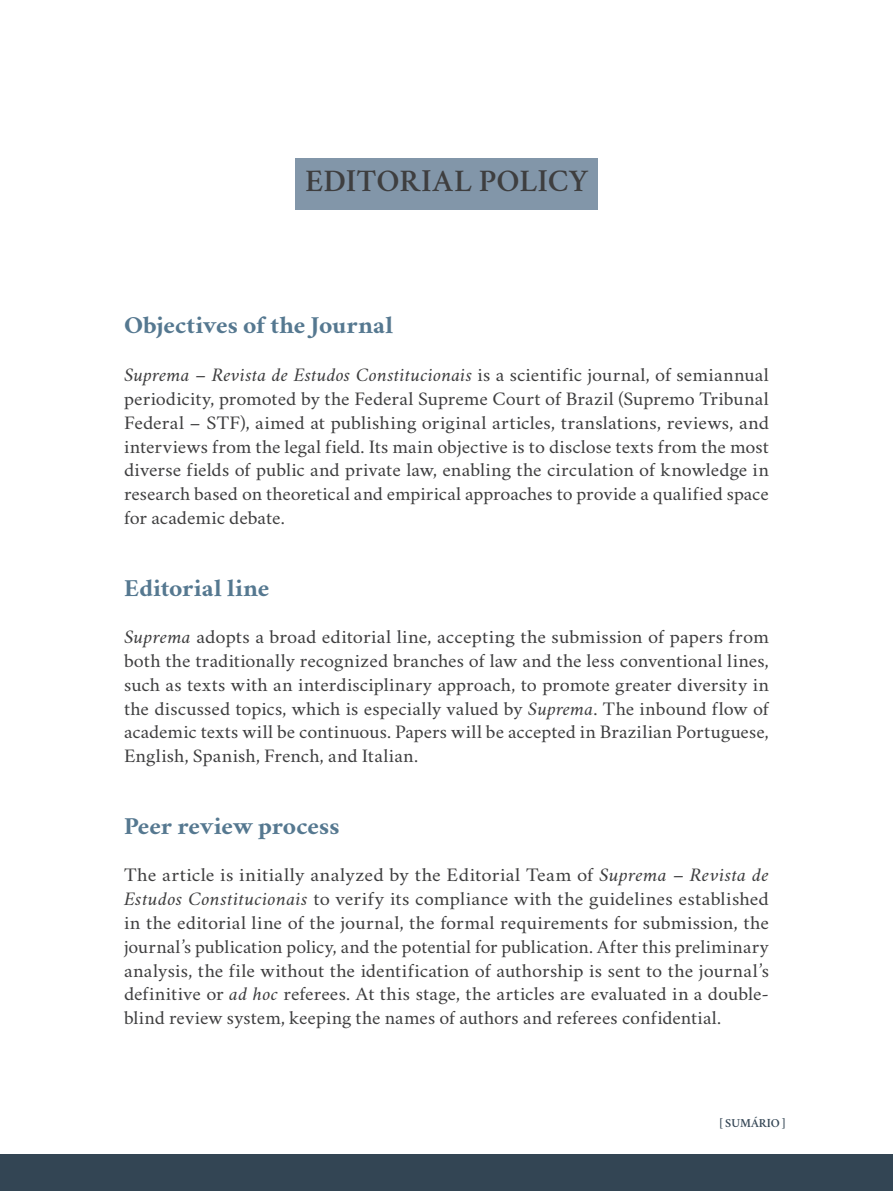
<style>
.page{position:relative;width:893px;height:1191px;background:#fff}
.page>*{position:absolute;margin:0;border:0;box-sizing:border-box;transform-origin:0 0}
.Tt_barra_de_cor{font:600 31.5px "Crimson";letter-spacing:.01em;color:#3e3e3f}
.Tt_COM_espaco{font:700 24.5px "Crimson";color:#557890;scale:1.05 1}
.TEXTO_CORRIDO_SEM_TAB{font:19.25px/23.8px "Crimson";color:#3e3e3f;text-align:justify;scale:1.07 1}
.TEXTO_CORRIDO_SEM_TAB-2{font:19.25px/23.8px "Crimson";color:#3e3e3f;text-align:justify;scale:1.05 1}
.t1{font:600 12.25px "Crimson";color:#334554}
.s1{font-style:italic}
</style>
<div class="page">
<div style="left:0;top:1154px;width:893px;height:37px;background:#334554"></div>
<div style="left:295px;top:159px;width:303px;height:51px;background:#8296a9"></div>
<p class="Tt_barra_de_cor" style="left:305px;top:158px;width:284px">EDITORIAL POLICY</p>
<p class="Tt_COM_espaco" style="left:124px;top:307px;width:258px">Objectives of the Journal</p>
<p class="TEXTO_CORRIDO_SEM_TAB-2" style="left:124px;top:360px;width:616px"><span class="s1">Suprema</span> – <span class="s1">Revista de Estudos Constitucionais</span> is a scientific journal, of semiannual periodicity, promoted by the Federal Supreme Court of Brazil (Supremo Tribunal Federal – STF), aimed at publishing original articles, translations, reviews, and interviews from the legal field. Its main objective is to disclose texts from the most diverse fields of public and private law, enabling the circulation of knowledge in research based on theoretical and empirical approaches to provide a qualified space for academic debate.</p>
<p class="Tt_COM_espaco" style="left:124px;top:569px;width:140px">Editorial line</p>
<p class="TEXTO_CORRIDO_SEM_TAB" style="left:124px;top:622px;width:604px"><span class="s1">Suprema</span> adopts a broad editorial line, accepting the submission of papers from both the traditionally recognized branches of law and the less conventional lines, such as texts with an interdisciplinary approach, to promote greater diversity in the discussed topics, which is especially valued by <span class="s1">Suprema</span>. The inbound flow of academic texts will be continuous. Papers will be accepted in Brazilian Portuguese, English, Spanish, French, and Italian.</p>
<p class="Tt_COM_espaco" style="left:124px;top:807px;width:207px">Peer review process</p>
<p class="TEXTO_CORRIDO_SEM_TAB" style="left:124px;top:860px;width:604px">The article is initially analyzed by the Editorial Team of <span class="s1">Suprema</span> – <span class="s1">Revista de Estudos Constitucionais</span> to verify its compliance with the guidelines established in the editorial line of the journal, the formal requirements for submission, the journal’s publication policy, and the potential for publication. After this preliminary analysis, the file without the identification of authorship is sent to the journal’s definitive or <span class="s1">ad hoc</span> referees. At this stage, the articles are evaluated in a double&shy;blind review system, keeping the names of authors and referees confidential.</p>
<p class="t1" style="left:719px;top:1114px;width:68px">[ SUMÁRIO ]</p>
</div>
